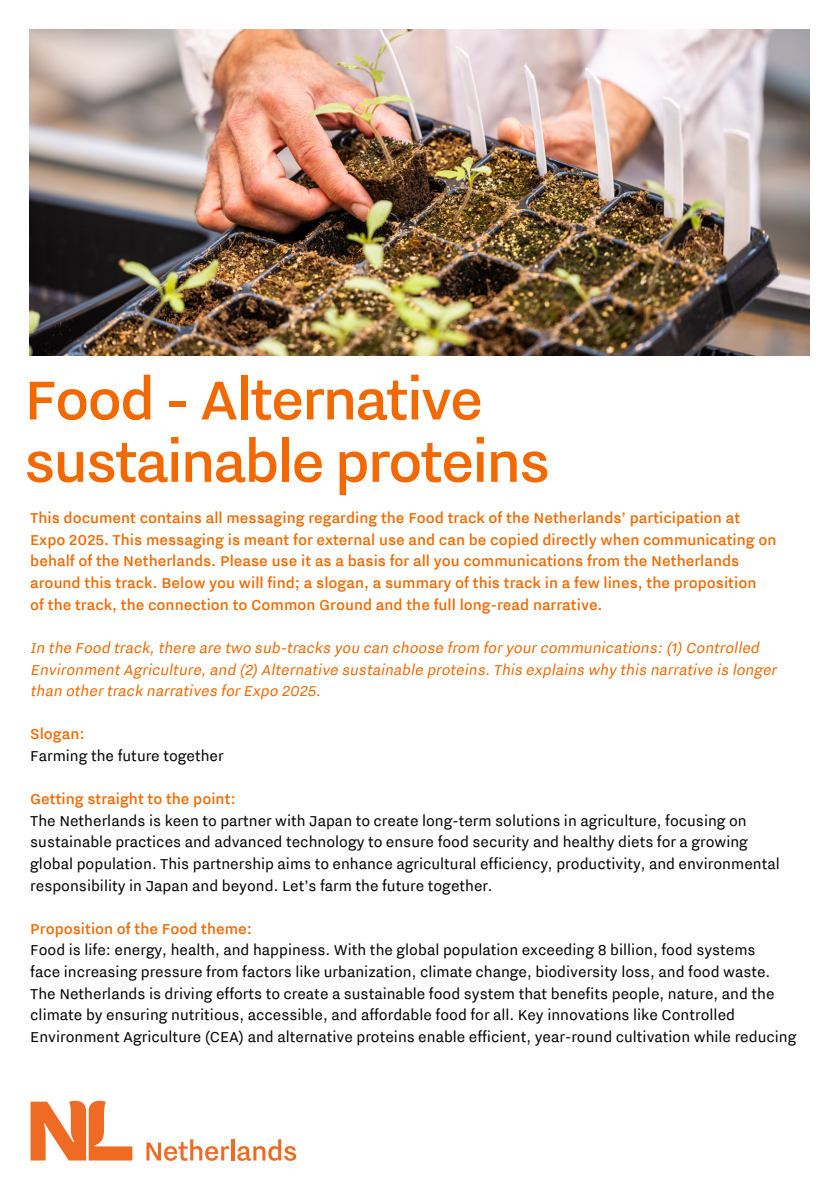
<style>
.page{position:relative;width:840px;height:1191px;background:#fff}
.page>*{position:absolute;margin:0;border:0;box-sizing:border-box;transform-origin:0 0}
.t1{font:500 69.2px/62.4px "NL Nitti Grotesk";letter-spacing:-.03em;color:#f16900}
.t2{font:18px/21.6px "NL Nitti Grotesk";color:#000}
.t3{font:500 18px/21.6px "NL Nitti Grotesk";color:#f16900}
.t4{font:italic 18px/21.6px "NL Nitti Grotesk";color:#f16900}
</style>
<div class="page">
<img style="left:29px;top:29px;width:780px;height:326px">
<svg style="left:31px;top:1100px;width:101px;height:60px"></svg>
<svg style="left:146px;top:1139px;width:83px;height:21px"></svg>
<hr style="left:231px;top:1139px;width:3px;height:21px;background:#ef6a22">
<svg style="left:237px;top:1139px;width:59px;height:21px"></svg>
<h1 class="t1" style="left:24px;top:366px;width:527px">Food - Alternative sustainable proteins</h1>
<p class="t3" style="left:30px;top:507px;width:747px">This document contains all messaging regarding the Food track of the Netherlands’ participation at Expo 2025. This messaging is meant for external use and can be copied directly when communicating on behalf of the Netherlands. Please use it as a basis for all you communications from the Netherlands around this track. Below you will find; a slogan, a summary of this track in a few lines, the proposition<br>of the track, the connection to Common Ground and the full long-read narrative.</p>
<p class="t4" style="left:30px;top:636px;width:750px">In the Food track,there are two sub-tracks you can choose from foryourcommunications:(1) Controlled<br>EnvironmentAgriculture,and (2) Alternative sustainable proteins.This explains why this narrative is longer than othertrack narratives forExpo 2025.</p>
<p class="t3" style="left:30px;top:723px;width:56px">Slogan:</p>
<p class="t2" style="left:30px;top:744px;width:195px">Farming the future together</p>
<p class="t3" style="left:30px;top:787px;width:207px">Getting straight to the point:</p>
<p class="t2" style="left:30px;top:809px;width:750px">The Netherlands is keen to partner with Japan to create long-term solutions in agriculture, focusing on sustainable practices and advanced technology to ensure food security and healthy diets for a growing global population. This partnership aims to enhance agricultural efficiency, productivity, and environmental responsibility in Japan and beyond. Let’s farm the future together.</p>
<p class="t3" style="left:30px;top:917px;width:223px">Proposition of the Food theme:</p>
<p class="t2" style="left:30px;top:939px;width:767px">Food is life: energy, health, and happiness. With the global population exceeding 8 billion, food systems<br>face increasing pressure from factors like urbanization, climate change, biodiversity loss, and food waste.<br>The Netherlands is driving efforts to create a sustainable food system that benefits people, nature, and the climate by ensuring nutritious, accessible, and affordable food for all. Key innovations like Controlled Environment Agriculture (CEA) and alternative proteins enable efficient, year-round cultivation while reducing</p>
</div>
